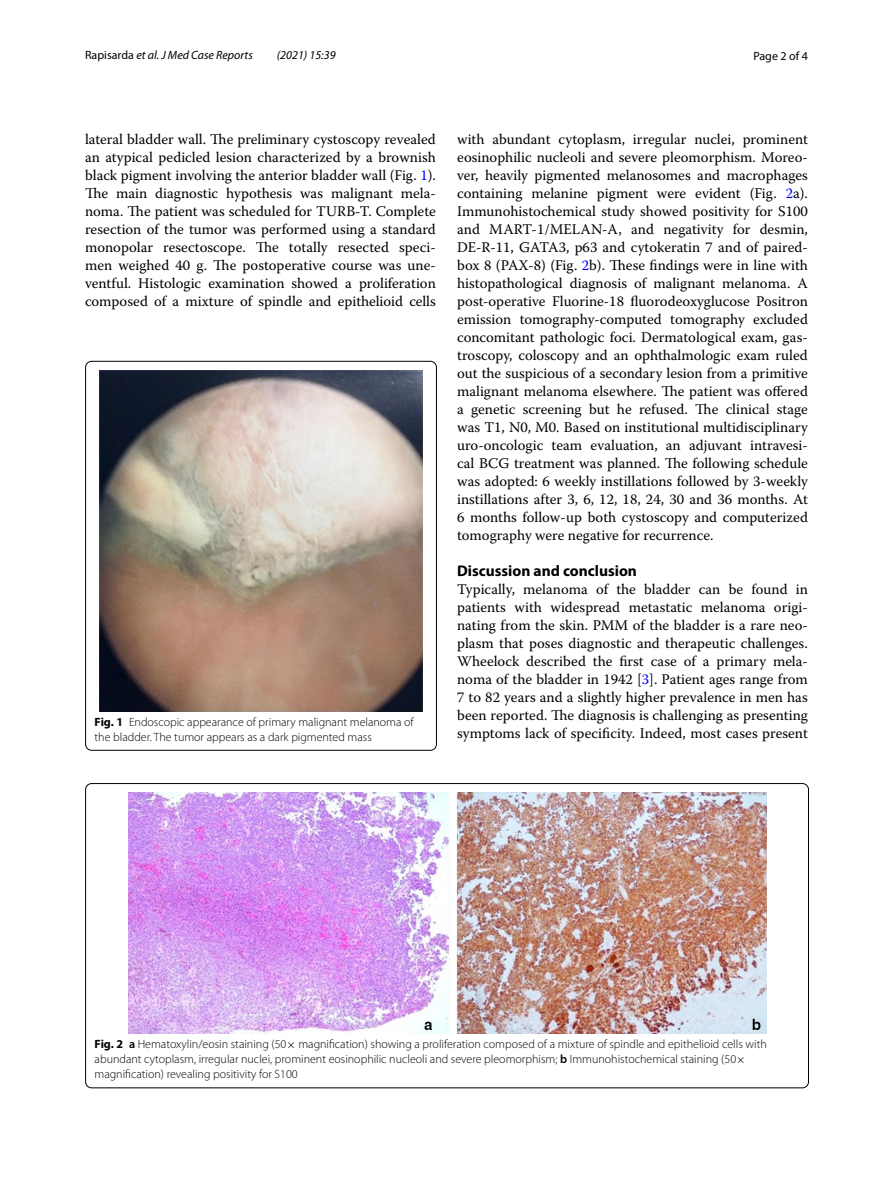
<style>
.page{position:relative;width:893px;height:1187px;background:#fff}
.page>*{position:absolute;margin:0;border:0;box-sizing:border-box;transform-origin:0 0}
.t1{font:700 15.45px "Myriad Pro";color:#000}
.t2{font:14.7px/18px "Warnock Pro";color:#000;text-align:justify}
.t3{font:300 12px/15px "Myriad Pro";color:#000}
.t4{font:italic 12px "Myriad Pro";color:#000}
.t5{font:12px "Myriad Pro";color:#000}
.s1{font-style:normal}
.s2{color:#00f}
.s3{font-weight:700}
.s4{font-weight:600}
.s5{font-family:"MTSY";font-weight:400}
</style>
<div class="page">
<img style="left:99px;top:370px;width:324px;height:341px">
<div style="left:85px;top:361px;width:352px;height:389px;border:1px solid #000;border-radius:6px"></div>
<img style="left:128px;top:792px;width:638px;height:241px">
<p class="t4" style="left:85px;top:48px;width:169px"><span class="s1">Rapisarda</span> et al. J Med Case Reports</p>
<p class="t4" style="left:277px;top:48px;width:60px">(2021) 15:39</p>
<p class="t5" style="left:753px;top:48px;width:56px">Page 2 of 4</p>
<p class="t2" style="left:85px;top:130px;width:352px">lateral bladder wall. The preliminary cystoscopy revealed an atypical pedicled lesion characterized by a brownish black pigment involving the anterior bladder wall (Fig. <span class="s2">1</span>).<br>The main diagnostic hypothesis was malignant mela&shy;noma. The patient was scheduled for TURB-T. Complete resection of the tumor was performed using a standard monopolar resectoscope. The totally resected speci&shy;men weighed 40 g. The postoperative course was une&shy;ventful. Histologic examination showed a proliferation composed of a mixture of spindle and epithelioid cells</p>
<p class="t2" style="left:457px;top:130px;width:352px">with abundant cytoplasm, irregular nuclei, prominent eosinophilic nucleoli and severe pleomorphism. Moreo&shy;ver, heavily pigmented melanosomes and macrophages containing melanine pigment were evident (Fig. <span class="s2">2</span>a).<br>Immunohistochemical study showed positivity for S100 and MART-1/MELAN-A, and negativity for desmin, DE-R-11, GATA3, p63 and cytokeratin 7 and of paired&shy;box 8 (PAX-8) (Fig. <span class="s2">2</span>b). These findings were in line with histopathological diagnosis of malignant melanoma. A post-operative Fluorine-18 fluorodeoxyglucose Positron emission tomography-computed tomography excluded concomitant pathologic foci. Dermatological exam, gas&shy;troscopy, coloscopy and an ophthalmologic exam ruled out the suspicious of a secondary lesion from a primitive malignant melanoma elsewhere. The patient was offered a genetic screening but he refused. The clinical stage was T1, N0, M0. Based on institutional multidisciplinary uro-oncologic team evaluation, an adjuvant intravesi&shy;cal BCG treatment was planned. The following schedule was adopted: 6 weekly instillations followed by 3-weekly instillations after 3, 6, 12, 18, 24, 30 and 36 months. At 6 months follow-up both cystoscopy and computerized tomography were negative for recurrence.</p>
<p class="t1" style="left:457px;top:560px;width:181px">Discussion and conclusion</p>
<p class="t2" style="left:457px;top:580px;width:352px">Typically, melanoma of the bladder can be found in patients with widespread metastatic melanoma origi&shy;nating from the skin. PMM of the bladder is a rare neo&shy;plasm that poses diagnostic and therapeutic challenges.<br>Wheelock described the first case of a primary mela&shy;noma of the bladder in 1942 [<span class="s2">3</span>]. Patient ages range from 7 to 82 years and a slightly higher prevalence in men has been reported. The diagnosis is challenging as presenting symptoms lack of specificity. Indeed, most cases present</p>
<p class="t3" style="left:95px;top:714px;width:321px"><span class="s3">Fig. 1</span> Endoscopic appearance of primary malignant melanoma of the bladder. The tumor appears as a dark pigmented mass</p>
<p class="t3" style="left:95px;top:1036px;width:674px"><span class="s3">Fig. 2</span> <span class="s4">a</span> Hematoxylin/eosin staining (50<span class="s5">×</span> magnification) showing a proliferation composed of a mixture of spindle and epithelioid cells with abundant cytoplasm, irregular nuclei, prominent eosinophilic nucleoli and severe pleomorphism; <span class="s4">b</span> Immunohistochemical staining (50<span class="s5">× </span>magnification) revealing positivity for S100</p>
</div>
